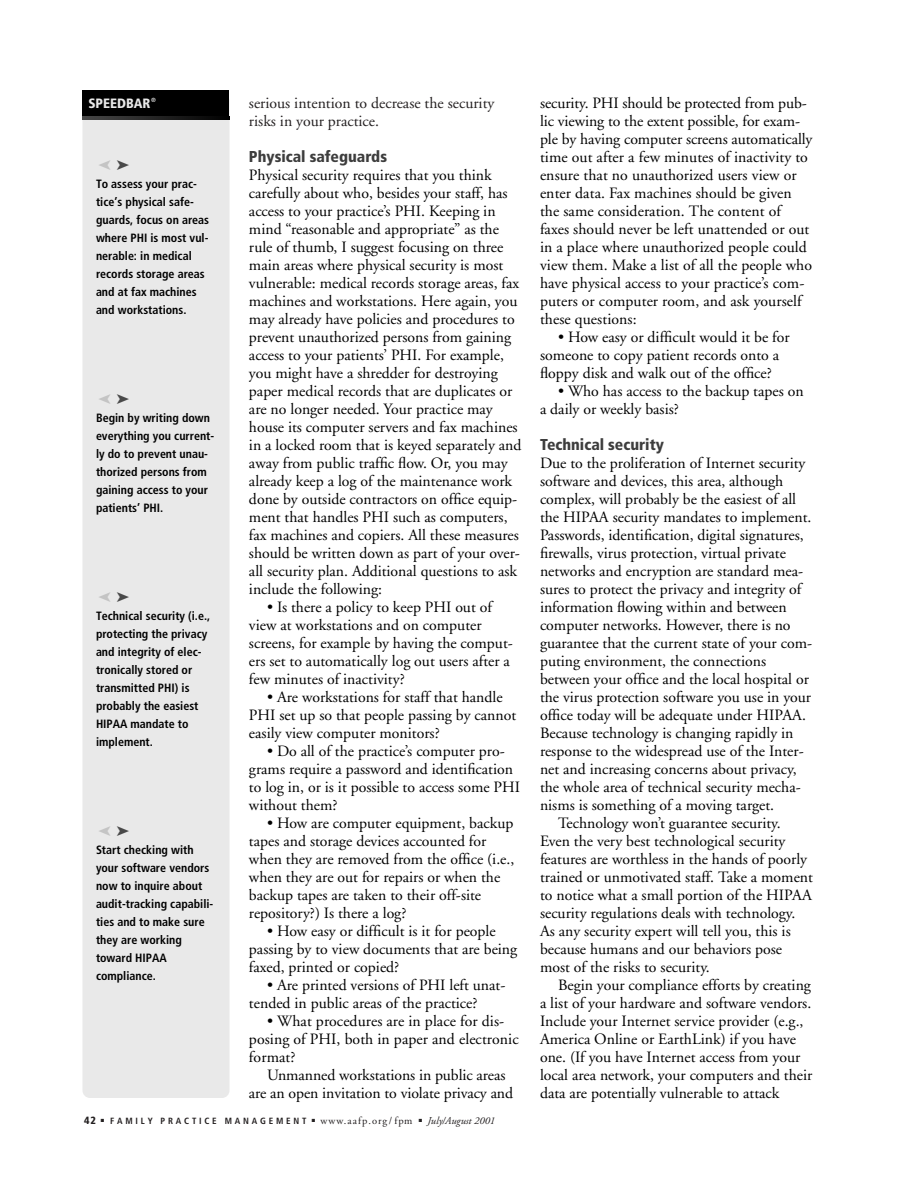
<style>
.page{position:relative;width:918px;height:1188px;background:#fff}
.page>*{position:absolute;margin:0;border:0;box-sizing:border-box;transform-origin:0 0}
.t1{font:15.75px/18px "Adobe Garamond";color:#000}
.t2{font:15.75px/18px "Adobe Garamond";color:#231f20}
.t3{font:900 condensed 15.75px "Frutiger";color:#3d3d3d}
.t4{font:900 condensed 13.5px "Frutiger";color:#e9e9e9}
.t5{font:700 condensed 12px/18px "Frutiger";color:#000}
.t6{font:10.5px "Adobe Garamond";letter-spacing:.1em;color:#231f20}
.t7{font:italic 10.5px "Adobe Garamond";color:#231f20}
.t8{font:900 condensed 10.5px "Frutiger";color:#231f20}
.t9{font:700 condensed 9px "Frutiger";letter-spacing:.31em;color:#231f20}
.t10{font:700 condensed 6px "Frutiger";color:#e9e9e9}
</style>
<div class="page">
<div style="left:82px;top:93px;width:148px;height:1005px;background:#e9e9e9;border-radius:8px"></div>
<div style="left:82px;top:90px;width:148px;height:27px;background:#000"></div>
<svg style="left:82px;top:116px;width:148px;height:3px"></svg>
<p class="t4" style="left:88px;top:98px;width:64px">SPEEDBAR</p>
<p class="t10" style="left:151px;top:98px;width:6px">®</p>
<p class="t5" style="left:96px;top:176px;width:115px">To assess your prac&shy;tice’s physical safe&shy;guards, focus on areas where PHI is most vul&shy;nerable: in medical records storage areas and at fax machines and workstations.</p>
<p class="t5" style="left:96px;top:410px;width:120px">Begin by writing down everything you current&shy;ly do to prevent unau&shy;thorized persons from gaining access to your patients’ PHI.</p>
<p class="t5" style="left:96px;top:608px;width:116px">Technical security (i.e., protecting the privacy and integrity of elec&shy;tronically stored or transmitted PHI) is probably the easiest<br>HIPAA mandate to implement.</p>
<p class="t5" style="left:96px;top:842px;width:119px">Start checking with your software vendors now to inquire about audit-tracking capabili&shy;ties and to make sure they are working toward HIPAA compliance.</p>
<p class="t2" style="left:249px;top:95px;width:247px">serious intention to decrease the security risks in your practice.</p>
<p class="t3" style="left:249px;top:150px;width:140px">Physical safeguards</p>
<p class="t1" style="left:249px;top:167px;width:274px">Physical security requires that you think carefully about who, besides your staff, has access to your practice’s PHI. Keeping in mind “reasonable and appropriate” as the rule of thumb, I suggest focusing on three main areas where physical security is most vulnerable: medical records storage areas, fax machines and workstations. Here again, you may already have policies and procedures to prevent unauthorized persons from gaining access to your patients’ PHI. For example, you might have a shredder for destroying paper medical records that are duplicates or are no longer needed. Your practice may house its computer servers and fax machines in a locked room that is keyed separately and away from public traffic flow. Or, you may already keep a log of the maintenance work done by outside contractors on office equip&shy;ment that handles PHI such as computers, fax machines and copiers. All these measures should be written down as part of your over&shy;all security plan. Additional questions to ask include the following:</p>
<p class="t1" style="left:249px;top:599px;width:265px;text-indent:18px">• Is there a policy to keep PHI out of view at workstations and on computer screens, for example by having the comput&shy;ers set to automatically log out users after a few minutes of inactivity?</p>
<p class="t1" style="left:249px;top:689px;width:269px;text-indent:18px">• Are workstations for staff that handle<br>PHI set up so that people passing by cannot easily view computer monitors?</p>
<p class="t1" style="left:249px;top:743px;width:273px;text-indent:18px">• Do all of the practice’s computer pro&shy;grams require a password and identification to log in, or is it possible to access some PHI without them?</p>
<p class="t1" style="left:249px;top:815px;width:267px;text-indent:18px">• How are computer equipment, backup tapes and storage devices accounted for when they are removed from the office (i.e., when they are out for repairs or when the backup tapes are taken to their off-site repository?) Is there a log?</p>
<p class="t1" style="left:249px;top:923px;width:270px;text-indent:18px">• How easy or difficult is it for people passing by to view documents that are being faxed, printed or copied?</p>
<p class="t1" style="left:249px;top:977px;width:258px;text-indent:18px">• Are printed versions of PHI left unat&shy;tended in public areas of the practice?</p>
<p class="t1" style="left:249px;top:1013px;width:271px;text-indent:18px">• What procedures are in place for dis&shy;posing of PHI, both in paper and electronic format?</p>
<p class="t1" style="left:249px;top:1067px;width:266px;text-indent:18px">Unmanned workstations in public areas are an open invitation to violate privacy and</p>
<p class="t8" style="left:84px;top:1116px;width:14px">42</p>
<p class="t9" style="left:101px;top:1117px;width:216px">■ FAMILY PRACTICE MANAGEMENT ■</p>
<p class="t6" style="left:321px;top:1116px;width:93px">www.aafp.org/fpm</p>
<p class="t7" style="left:419px;top:1116px;width:78px">■ July/August 2001</p>
<p class="t1" style="left:540px;top:95px;width:274px">security. PHI should be protected from pub&shy;lic viewing to the extent possible, for exam&shy;ple by having computer screens automatically time out after a few minutes of inactivity to ensure that no unauthorized users view or enter data. Fax machines should be given the same consideration. The content of faxes should never be left unattended or out in a place where unauthorized people could view them. Make a list of all the people who have physical access to your practice’s com&shy;puters or computer room, and ask yourself these questions:</p>
<p class="t1" style="left:540px;top:330px;width:251px;text-indent:18px">• How easy or difficult would it be for someone to copy patient records onto a floppy disk and walk out of the office?</p>
<p class="t1" style="left:540px;top:384px;width:265px;text-indent:18px">• Who has access to the backup tapes on a daily or weekly basis?</p>
<p class="t3" style="left:540px;top:438px;width:125px">Technical security</p>
<p class="t1" style="left:540px;top:456px;width:267px">Due to the proliferation of Internet security</p>
<p class="t1" style="left:540px;top:474px;width:245px">software and devices, this area, although</p>
<p class="t1" style="left:540px;top:492px;width:258px">complex, will probably be the easiest of all</p>
<p class="t1" style="left:540px;top:510px;width:273px">the HIPAA security mandates to implement.</p>
<p class="t1" style="left:540px;top:528px;width:265px">Passwords, identification, digital signatures,</p>
<p class="t1" style="left:540px;top:546px;width:247px">firewalls, virus protection, virtual private</p>
<p class="t1" style="left:540px;top:564px;width:265px">networks and encryption are standard mea-</p>
<p class="t1" style="left:540px;top:582px;width:263px">sures to protect the privacy and integrity of</p>
<p class="t1" style="left:540px;top:600px;width:248px">information flowing within and between</p>
<p class="t1" style="left:540px;top:618px;width:252px">computer networks. However, there is no</p>
<p class="t1" style="left:540px;top:636px;width:274px">guarantee that the current state of your com-</p>
<p class="t1" style="left:540px;top:654px;width:228px">puting environment, the connections</p>
<p class="t1" style="left:540px;top:672px;width:271px">between your office and the local hospital or</p>
<p class="t1" style="left:540px;top:690px;width:273px">the virus protection software you use in your</p>
<p class="t1" style="left:540px;top:708px;width:268px">office today will be adequate under HIPAA.</p>
<p class="t1" style="left:540px;top:726px;width:255px">Because technology is changing rapidly in</p>
<p class="t1" style="left:540px;top:744px;width:265px">response to the widespread use of the Inter-</p>
<p class="t1" style="left:540px;top:762px;width:258px">net and increasing concerns about privacy,</p>
<p class="t1" style="left:540px;top:780px;width:262px">the whole area of technical security mecha-</p>
<p class="t1" style="left:540px;top:798px;width:236px">nisms is something of a moving target.</p>
<p class="t1" style="left:558px;top:816px;width:224px">Technology won’t guarantee security.</p>
<p class="t1" style="left:540px;top:834px;width:247px">Even the very best technological security</p>
<p class="t1" style="left:540px;top:852px;width:269px">features are worthless in the hands of poorly</p>
<p class="t1" style="left:540px;top:870px;width:274px">trained or unmotivated staff. Take a moment</p>
<p class="t1" style="left:540px;top:888px;width:273px">to notice what a small portion of the HIPAA</p>
<p class="t1" style="left:540px;top:906px;width:257px">security regulations deals with technology.</p>
<p class="t1" style="left:540px;top:924px;width:252px">As any security expert will tell you, this is</p>
<p class="t1" style="left:540px;top:942px;width:244px">because humans and our behaviors pose</p>
<p class="t1" style="left:540px;top:960px;width:171px">most of the risks to security.</p>
<p class="t1" style="left:558px;top:978px;width:254px">Begin your compliance efforts by creating</p>
<p class="t1" style="left:540px;top:996px;width:273px">a list of your hardware and software vendors.</p>
<p class="t1" style="left:540px;top:1014px;width:265px">Include your Internet service provider (e.g.,</p>
<p class="t1" style="left:540px;top:1032px;width:258px">America Online or EarthLink) if you have</p>
<p class="t1" style="left:540px;top:1050px;width:262px">one. (If you have Internet access from your</p>
<p class="t1" style="left:540px;top:1068px;width:274px">local area network, your computers and their</p>
<p class="t1" style="left:540px;top:1086px;width:241px">data are potentially vulnerable to attack</p>
</div>
